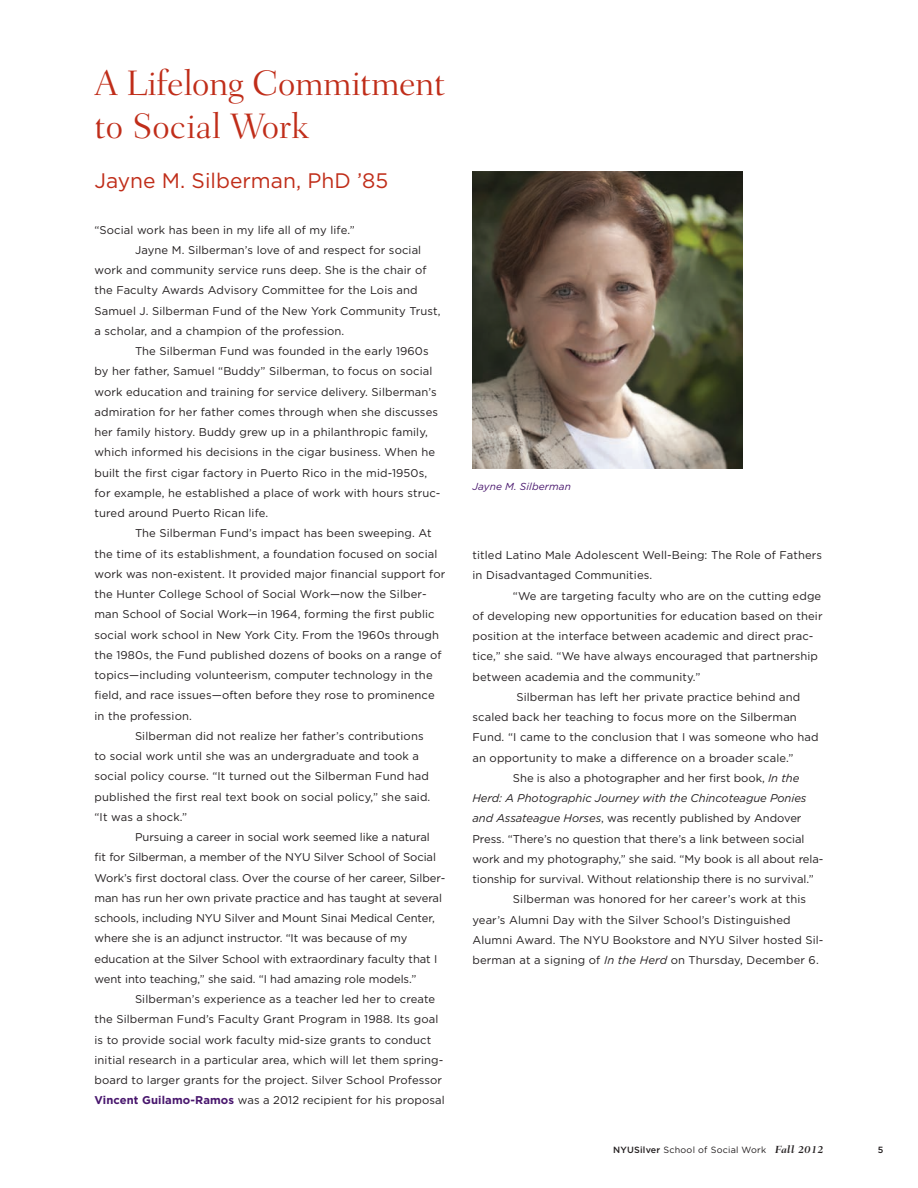
<style>
.page{position:relative;width:918px;height:1188px;background:#fff}
.page>*{position:absolute;margin:0;border:0;box-sizing:border-box;transform-origin:0 0}
.t1{font:300 36px/43.2px "Fairfield LH";letter-spacing:-.015em;color:#c02d19}
.t2{font:21px "Gotham";color:#c02d19}
.t3{font:11.25px/20.2px "Gotham";letter-spacing:.01em;color:#231f20}
.t4{font:italic 11.25px "Gotham";letter-spacing:-.005em;color:#231f20}
.t5{font:italic 10.2px "Gotham";letter-spacing:.01em;color:#48166d}
.t6{font:9px "Gotham";letter-spacing:.025em;color:#231f20}
.t7{font:500 9px "Gotham";color:#231f20}
.s1{font-weight:700;color:#48166d}
.s2{font-style:italic}
.s3{font-weight:500}
.s4{font-family:"Fairfield LH";font-weight:700;font-style:italic;font-size:10.5px}
</style>
<div class="page">
<img style="left:472px;top:172px;width:270px;height:297px">
<h1 class="t1" style="left:94px;top:61px;width:353px">A Lifelong Commitment to Social Work</h1>
<h2 class="t2" style="left:94px;top:169px;width:295px">Jayne M. Silberman, PhD ’85</h2>
<p class="t3" style="left:94px;top:219px;width:262px">“Social work has been in my life all of my life.”</p>
<p class="t3" style="left:135px;top:239px;width:288px">Jayne M. Silberman’s love of and respect for social</p>
<p class="t3" style="left:94px;top:260px;width:334px">work and community service runs deep. She is the chair of</p>
<p class="t3" style="left:94px;top:280px;width:325px">the Faculty Awards Advisory Committee for the Lois and</p>
<p class="t3" style="left:94px;top:300px;width:348px">Samuel J. Silberman Fund of the New York Community Trust,</p>
<p class="t3" style="left:94px;top:320px;width:251px">a scholar, and a champion of the profession.</p>
<p class="t3" style="left:135px;top:341px;width:295px">The Silberman Fund was founded in the early 1960s</p>
<p class="t3" style="left:94px;top:361px;width:339px">by her father, Samuel “Buddy” Silberman, to focus on social</p>
<p class="t3" style="left:94px;top:381px;width:344px">work education and training for service delivery. Silberman’s</p>
<p class="t3" style="left:94px;top:401px;width:345px">admiration for her father comes through when she discusses</p>
<p class="t3" style="left:94px;top:422px;width:335px">her family history. Buddy grew up in a philanthropic family,</p>
<p class="t3" style="left:94px;top:442px;width:342px">which informed his decisions in the cigar business. When he</p>
<p class="t3" style="left:94px;top:462px;width:334px">built the first cigar factory in Puerto Rico in the mid-1950s,</p>
<p class="t3" style="left:94px;top:482px;width:348px">for example, he established a place of work with hours struc-</p>
<p class="t3" style="left:94px;top:503px;width:175px">tured around Puerto Rican life.</p>
<p class="t3" style="left:135px;top:523px;width:298px">The Silberman Fund’s impact has been sweeping. At</p>
<p class="t3" style="left:94px;top:543px;width:344px">the time of its establishment, a foundation focused on social</p>
<p class="t3" style="left:94px;top:563px;width:352px">work was non-existent. It provided major financial support for</p>
<p class="t3" style="left:94px;top:584px;width:334px">the Hunter College School of Social Work—now the Silber-</p>
<p class="t3" style="left:94px;top:604px;width:342px">man School of Social Work—in 1964, forming the first public</p>
<p class="t3" style="left:94px;top:624px;width:346px">social work school in New York City. From the 1960s through</p>
<p class="t3" style="left:94px;top:644px;width:349px">the 1980s, the Fund published dozens of books on a range of</p>
<p class="t3" style="left:94px;top:665px;width:340px">topics—including volunteerism, computer technology in the</p>
<p class="t3" style="left:94px;top:685px;width:342px">field, and race issues—often before they rose to prominence</p>
<p class="t3" style="left:94px;top:705px;width:99px">in the profession.</p>
<p class="t3" style="left:135px;top:725px;width:290px">Silberman did not realize her father’s contributions</p>
<p class="t3" style="left:94px;top:746px;width:326px">to social work until she was an undergraduate and took a</p>
<p class="t3" style="left:94px;top:766px;width:336px">social policy course. “It turned out the Silberman Fund had</p>
<p class="t3" style="left:94px;top:786px;width:337px">published the first real text book on social policy,” she said.</p>
<p class="t3" style="left:94px;top:806px;width:94px">“It was a shock.”</p>
<p class="t3" style="left:135px;top:827px;width:296px">Pursuing a career in social work seemed like a natural</p>
<p class="t3" style="left:94px;top:847px;width:343px">fit for Silberman, a member of the NYU Silver School of Social</p>
<p class="t3" style="left:94px;top:867px;width:353px">Work’s first doctoral class. Over the course of her career, Silber-</p>
<p class="t3" style="left:94px;top:887px;width:349px">man has run her own private practice and has taught at several</p>
<p class="t3" style="left:94px;top:908px;width:342px">schools, including NYU Silver and Mount Sinai Medical Center,</p>
<p class="t3" style="left:94px;top:928px;width:314px">where she is an adjunct instructor. “It was because of my</p>
<p class="t3" style="left:94px;top:948px;width:344px">education at the Silver School with extraordinary faculty that I</p>
<p class="t3" style="left:94px;top:968px;width:323px">went into teaching,” she said. “I had amazing role models.”</p>
<p class="t3" style="left:135px;top:989px;width:302px">Silberman’s experience as a teacher led her to create</p>
<p class="t3" style="left:94px;top:1009px;width:345px">the Silberman Fund’s Faculty Grant Program in 1988. Its goal</p>
<p class="t3" style="left:94px;top:1029px;width:338px">is to provide social work faculty mid-size grants to conduct</p>
<p class="t3" style="left:94px;top:1049px;width:350px">initial research in a particular area, which will let them spring-</p>
<p class="t3" style="left:94px;top:1070px;width:349px">board to larger grants for the project. Silver School Professor</p>
<p class="t3" style="left:94px;top:1090px;width:352px"><span class="s1">Vincent Guilamo-Ramos</span> was a 2012 recipient for his proposal</p>
<p class="t5" style="left:472px;top:481px;width:100px">Jayne M. Silberman</p>
<p class="t3" style="left:472px;top:545px;width:351px">titled Latino Male Adolescent Well-Being: The Role of Fathers in Disadvantaged Communities.</p>
<p class="t3" style="left:513px;top:585px;width:310px">“We are targeting faculty who are on the cutting edge</p>
<p class="t3" style="left:472px;top:606px;width:352px">of developing new opportunities for education based on their</p>
<p class="t3" style="left:472px;top:626px;width:343px">position at the interface between academic and direct prac-</p>
<p class="t3" style="left:472px;top:646px;width:347px">tice,” she said. “We have always encouraged that partnership</p>
<p class="t3" style="left:472px;top:666px;width:229px">between academia and the community.”</p>
<p class="t3" style="left:516px;top:687px;width:285px">Silberman has left her private practice behind and</p>
<p class="t3" style="left:472px;top:707px;width:326px">scaled back her teaching to focus more on the Silberman</p>
<p class="t3" style="left:472px;top:727px;width:348px">Fund. “I came to the conclusion that I was someone who had</p>
<p class="t3" style="left:472px;top:747px;width:323px">an opportunity to make a difference on a broader scale.”</p>
<p class="t3" style="left:513px;top:768px;width:288px">She is also a photographer and her first book, <span class="s2">In the</span></p>
<p class="t4" style="left:472px;top:792px;width:336px">Herd: A Photographic Journey with the Chincoteague Ponies</p>
<p class="t3" style="left:472px;top:808px;width:331px"><span class="s2">and Assateague Horses</span>, was recently published by Andover</p>
<p class="t3" style="left:472px;top:828px;width:333px">Press. “There’s no question that there’s a link between social</p>
<p class="t3" style="left:472px;top:849px;width:352px">work and my photography,” she said. “My book is all about rela-</p>
<p class="t3" style="left:472px;top:869px;width:343px">tionship for survival. Without relationship there is no survival.”</p>
<p class="t3" style="left:513px;top:889px;width:295px">Silberman was honored for her career’s work at this</p>
<p class="t3" style="left:472px;top:909px;width:320px">year’s Alumni Day with the Silver School’s Distinguished</p>
<p class="t3" style="left:472px;top:930px;width:352px">Alumni Award. The NYU Bookstore and NYU Silver hosted Sil-</p>
<p class="t3" style="left:472px;top:950px;width:348px">berman at a signing of <span class="s2">In the Herd</span> on Thursday, December 6.</p>
<p class="t6" style="left:613px;top:1145px;width:212px"><span class="s3">NYUSilver</span> School of Social Work <span class="s4">Fall 2012</span></p>
<p class="t7" style="left:878px;top:1145px;width:7px">5</p>
</div>
